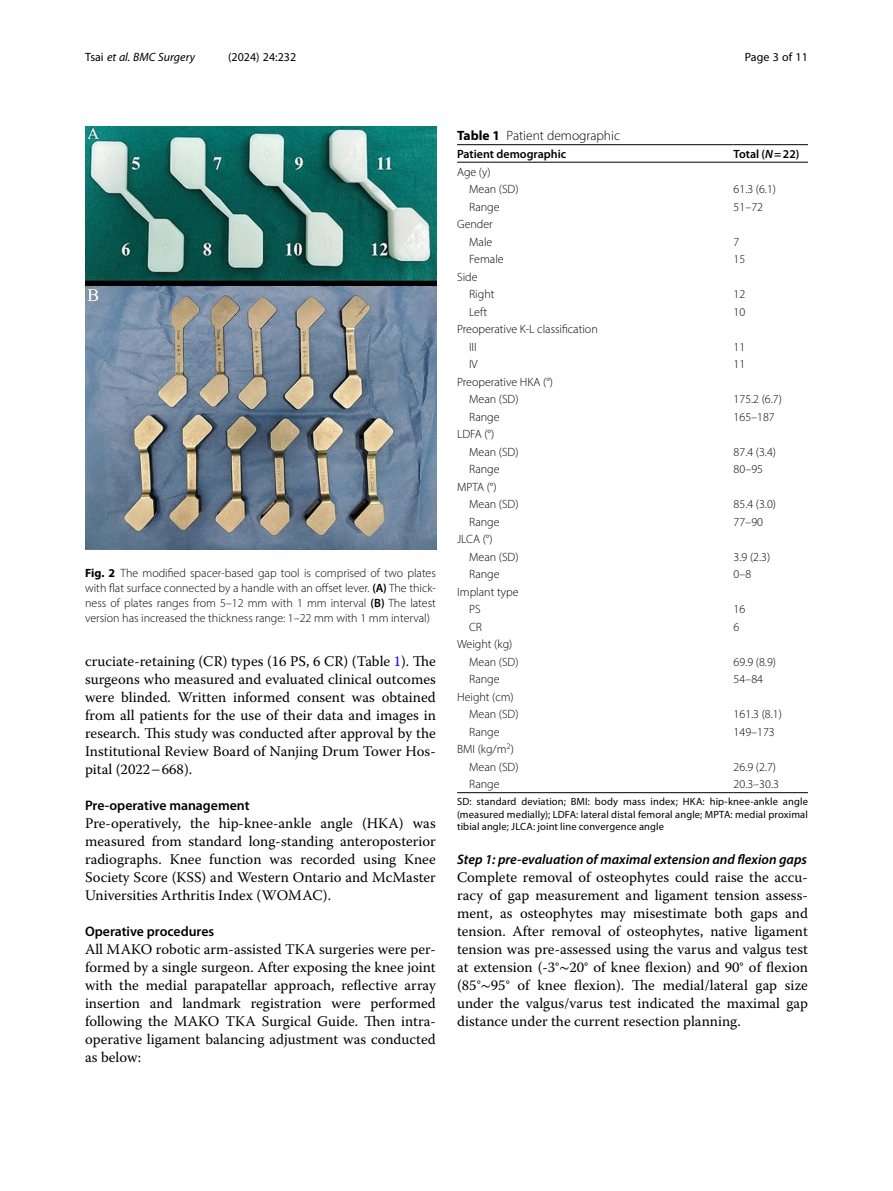
<style>
.page{position:relative;width:893px;height:1191px;background:#fff}
.page>*{position:absolute;margin:0;border:0;box-sizing:border-box;transform-origin:0 0}
.Body_Text{font:14.7px/18px "Warnock Pro";color:#000;text-align:justify}
.Head_3{font:italic 600 13.8px "Myriad Pro";color:#000}
.Head_2{font:600 13.8px "Myriad Pro";color:#000}
.Table_Caption{font:300 13.5px "Myriad Pro";color:#000}
.Table_Body{font:300 12px "Myriad Pro";color:#000}
.Figure_Caption{font:300 12px/15px "Myriad Pro";color:#000;text-align:justify}
.Table_Head{font:600 12px "Myriad Pro";color:#000}
.t1{font:12px "Myriad Pro";color:#000}
.t2{font:italic 12px "Myriad Pro";color:#000}
.Table_Footnote{font:10.5px/12.8px "Myriad Pro";letter-spacing:.01em;color:#000;text-align:justify}
.s1{font-style:normal}
.s2{font-weight:700}
.s3{font-weight:600}
.s4{color:#00f}
.s5{font-style:italic}
.s6{font-family:"STIX"}
</style>
<div class="page">
<hr style="left:457px;top:162px;width:277px;height:1px;background:#000">
<hr style="left:734px;top:144px;width:74px;height:1px;background:#000">
<hr style="left:734px;top:162px;width:74px;height:1px;background:#000">
<hr style="left:734px;top:792px;width:74px;height:1px;background:#000">
<hr style="left:457px;top:792px;width:277px;height:1px;background:#000">
<hr style="left:457px;top:144px;width:277px;height:1px;background:#000">
<img style="left:85px;top:126px;width:351px;height:423px">
<p class="t2" style="left:85px;top:50px;width:111px"><span class="s1">Tsai</span> et al. BMC Surgery</p>
<p class="t1" style="left:228px;top:50px;width:70px">(2024) 24:232</p>
<p class="t1" style="left:745px;top:50px;width:65px">Page 3 of 11</p>
<p class="Figure_Caption" style="left:85px;top:565px;width:352px"><span class="s2">Fig. 2</span> The modified spacer-based gap tool is comprised of two plates with flat surface connected by a handle with an offset lever. <span class="s3">(A)</span> The thick&shy;ness of plates ranges from 5–12 mm with 1 mm interval <span class="s3">(B)</span> The latest version has increased the thickness range: 1–22 mm with 1 mm interval)</p>
<p class="Body_Text" style="left:85px;top:652px;width:352px">cruciate-retaining (CR) types (16 PS, 6 CR) (Table <span class="s4">1</span>). The surgeons who measured and evaluated clinical outcomes were blinded. Written informed consent was obtained from all patients for the use of their data and images in research. This study was conducted after approval by the Institutional Review Board of Nanjing Drum Tower Hos&shy;pital (2022−668).</p>
<p class="Head_2" style="left:85px;top:797px;width:166px">Pre-operative management</p>
<p class="Body_Text" style="left:85px;top:814px;width:352px">Pre-operatively, the hip-knee-ankle angle (HKA) was measured from standard long-standing anteroposterior radiographs. Knee function was recorded using Knee Society Score (KSS) and Western Ontario and McMaster Universities Arthritis Index (WOMAC).</p>
<p class="Head_2" style="left:85px;top:923px;width:131px">Operative procedures</p>
<p class="Body_Text" style="left:85px;top:940px;width:352px">All MAKO robotic arm-assisted TKA surgeries were per&shy;formed by a single surgeon. After exposing the knee joint with the medial parapatellar approach, reflective array insertion and landmark registration were performed following the MAKO TKA Surgical Guide. Then intra&shy;operative ligament balancing adjustment was conducted as below:</p>
<p class="Table_Caption" style="left:457px;top:128px;width:164px"><span class="s2">Table 1</span> Patient demographic</p>
<p class="Table_Head" style="left:457px;top:146px;width:110px">Patient demographic</p>
<p class="Table_Head" style="left:734px;top:146px;width:67px">Total (<span class="s5">N</span>=22)</p>
<p class="Table_Body" style="left:457px;top:164px;width:35px">Age (y)</p>
<p class="Table_Body" style="left:469px;top:182px;width:51px">Mean (SD)</p>
<p class="Table_Body" style="left:734px;top:182px;width:44px">61.3 (6.1)</p>
<p class="Table_Body" style="left:469px;top:199px;width:32px">Range</p>
<p class="Table_Body" style="left:734px;top:199px;width:31px">51–72</p>
<p class="Table_Body" style="left:457px;top:217px;width:37px">Gender</p>
<p class="Table_Body" style="left:469px;top:234px;width:25px">Male</p>
<p class="Table_Body" style="left:734px;top:234px;width:7px">7</p>
<p class="Table_Body" style="left:469px;top:252px;width:36px">Female</p>
<p class="Table_Body" style="left:734px;top:252px;width:13px">15</p>
<p class="Table_Body" style="left:457px;top:269px;width:22px">Side</p>
<p class="Table_Body" style="left:469px;top:287px;width:27px">Right</p>
<p class="Table_Body" style="left:734px;top:287px;width:13px">12</p>
<p class="Table_Body" style="left:469px;top:304px;width:19px">Left</p>
<p class="Table_Body" style="left:734px;top:304px;width:13px">10</p>
<p class="Table_Body" style="left:457px;top:322px;width:142px">Preoperative K-L classification</p>
<p class="Table_Body" style="left:469px;top:339px;width:9px">III</p>
<p class="Table_Body" style="left:734px;top:339px;width:13px">11</p>
<p class="Table_Body" style="left:469px;top:357px;width:10px">IV</p>
<p class="Table_Body" style="left:734px;top:357px;width:13px">11</p>
<p class="Table_Body" style="left:457px;top:374px;width:97px">Preoperative HKA (°)</p>
<p class="Table_Body" style="left:469px;top:392px;width:51px">Mean (SD)</p>
<p class="Table_Body" style="left:734px;top:392px;width:50px">175.2 (6.7)</p>
<p class="Table_Body" style="left:469px;top:409px;width:32px">Range</p>
<p class="Table_Body" style="left:734px;top:409px;width:43px">165–187</p>
<p class="Table_Body" style="left:457px;top:427px;width:39px">LDFA (°)</p>
<p class="Table_Body" style="left:469px;top:444px;width:51px">Mean (SD)</p>
<p class="Table_Body" style="left:734px;top:444px;width:44px">87.4 (3.4)</p>
<p class="Table_Body" style="left:469px;top:462px;width:32px">Range</p>
<p class="Table_Body" style="left:734px;top:462px;width:31px">80–95</p>
<p class="Table_Body" style="left:457px;top:479px;width:41px">MPTA (°)</p>
<p class="Table_Body" style="left:469px;top:497px;width:51px">Mean (SD)</p>
<p class="Table_Body" style="left:734px;top:497px;width:44px">85.4 (3.0)</p>
<p class="Table_Body" style="left:469px;top:514px;width:32px">Range</p>
<p class="Table_Body" style="left:734px;top:514px;width:31px">77–90</p>
<p class="Table_Body" style="left:457px;top:532px;width:37px">JLCA (°)</p>
<p class="Table_Body" style="left:469px;top:549px;width:51px">Mean (SD)</p>
<p class="Table_Body" style="left:734px;top:549px;width:38px">3.9 (2.3)</p>
<p class="Table_Body" style="left:469px;top:567px;width:32px">Range</p>
<p class="Table_Body" style="left:734px;top:567px;width:19px">0–8</p>
<p class="Table_Body" style="left:457px;top:584px;width:63px">Implant type</p>
<p class="Table_Body" style="left:469px;top:602px;width:13px">PS</p>
<p class="Table_Body" style="left:734px;top:602px;width:13px">16</p>
<p class="Table_Body" style="left:469px;top:619px;width:14px">CR</p>
<p class="Table_Body" style="left:734px;top:619px;width:7px">6</p>
<p class="Table_Body" style="left:457px;top:637px;width:57px">Weight (kg)</p>
<p class="Table_Body" style="left:469px;top:654px;width:51px">Mean (SD)</p>
<p class="Table_Body" style="left:734px;top:654px;width:44px">69.9 (8.9)</p>
<p class="Table_Body" style="left:469px;top:672px;width:32px">Range</p>
<p class="Table_Body" style="left:734px;top:672px;width:31px">54–84</p>
<p class="Table_Body" style="left:457px;top:689px;width:58px">Height (cm)</p>
<p class="Table_Body" style="left:469px;top:707px;width:51px">Mean (SD)</p>
<p class="Table_Body" style="left:734px;top:707px;width:50px">161.3 (8.1)</p>
<p class="Table_Body" style="left:469px;top:724px;width:32px">Range</p>
<p class="Table_Body" style="left:734px;top:724px;width:43px">149–173</p>
<p class="Table_Body" style="left:457px;top:742px;width:58px">BMI (kg/m<sup>2</sup>)</p>
<p class="Table_Body" style="left:469px;top:759px;width:51px">Mean (SD)</p>
<p class="Table_Body" style="left:734px;top:759px;width:44px">26.9 (2.7)</p>
<p class="Table_Body" style="left:469px;top:777px;width:32px">Range</p>
<p class="Table_Body" style="left:734px;top:777px;width:47px">20.3–30.3</p>
<p class="Table_Footnote" style="left:457px;top:794px;width:352px">SD: standard deviation; BMI: body mass index; HKA: hip-knee-ankle angle (measured medially); LDFA: lateral distal femoral angle; MPTA: medial proximal tibial angle; JLCA: joint line convergence angle</p>
<p class="Head_3" style="left:457px;top:851px;width:351px">Step 1: pre-evaluation of maximal extension and flexion gaps</p>
<p class="Body_Text" style="left:457px;top:868px;width:352px">Complete removal of osteophytes could raise the accu&shy;racy of gap measurement and ligament tension assess&shy;ment, as osteophytes may misestimate both gaps and tension. After removal of osteophytes, native ligament tension was pre-assessed using the varus and valgus test at extension (-3°<span class="s6">∼</span>20° of knee flexion) and 90° of flexion (85°<span class="s6">∼</span>95° of knee flexion). The medial/lateral gap size under the valgus/varus test indicated the maximal gap distance under the current resection planning.</p>
</div>
